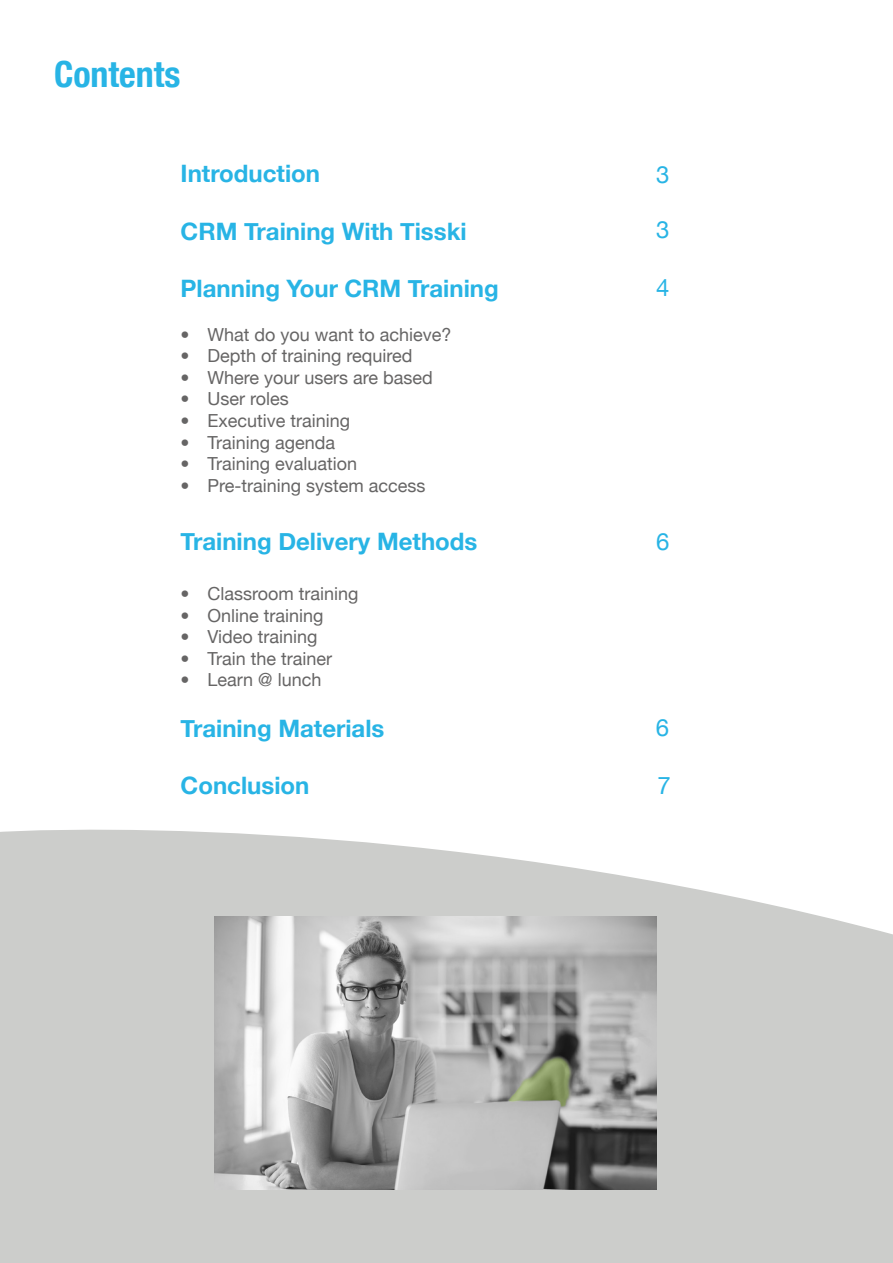
<style>
.page{position:relative;width:893px;height:1263px;background:#fff}
.page>*{position:absolute;margin:0;border:0;box-sizing:border-box;transform-origin:0 0}
.t1{font:700 condensed 36px "Helvetica Neue";color:#28b4e5}
.t2{font:700 24px "Helvetica Neue";color:#28b4e5}
.t3{font:24px "Helvetica Neue";color:#28b4e5}
.t4{font:18px "Helvetica Neue";color:#666565}
</style>
<div class="page">
<svg style="left:0;top:829px;width:893px;height:434px;background:#d1d2d0"></svg>
<img style="left:215px;top:917px;width:441px;height:273px">
<p class="t1" style="left:54px;top:44px;width:128px">Contents</p>
<p class="t2" style="left:181px;top:152px;width:141px">Introduction</p>
<p class="t2" style="left:181px;top:210px;width:288px">CRM Training With Tisski</p>
<p class="t2" style="left:181px;top:267px;width:320px">Planning Your CRM Training</p>
<p class="t4" style="left:181px;top:319px;width:273px">• What do you want to achieve?</p>
<p class="t4" style="left:181px;top:340px;width:234px">• Depth of training required</p>
<p class="t4" style="left:181px;top:362px;width:254px">• Where your users are based</p>
<p class="t4" style="left:181px;top:384px;width:110px">• User roles</p>
<p class="t4" style="left:181px;top:405px;width:171px">• Executive training</p>
<p class="t4" style="left:181px;top:427px;width:156px">• Training agenda</p>
<p class="t4" style="left:181px;top:448px;width:178px">• Training evaluation</p>
<p class="t4" style="left:181px;top:470px;width:247px">• Pre-training system access</p>
<p class="t2" style="left:181px;top:519px;width:298px">Training Delivery Methods</p>
<p class="t4" style="left:181px;top:578px;width:180px">• Classroom training</p>
<p class="t4" style="left:181px;top:600px;width:145px">• Online training</p>
<p class="t4" style="left:181px;top:621px;width:139px">• Video training</p>
<p class="t4" style="left:181px;top:643px;width:153px">• Train the trainer</p>
<p class="t4" style="left:181px;top:664px;width:142px">• Learn @ lunch</p>
<p class="t2" style="left:181px;top:706px;width:205px">Training Materials</p>
<p class="t2" style="left:181px;top:764px;width:130px">Conclusion</p>
<p class="t3" style="left:656px;top:154px;width:15px">3</p>
<p class="t3" style="left:656px;top:209px;width:15px">3</p>
<p class="t3" style="left:656px;top:267px;width:15px">4</p>
<p class="t3" style="left:656px;top:521px;width:15px">6</p>
<p class="t3" style="left:656px;top:707px;width:15px">6</p>
<p class="t3" style="left:657px;top:765px;width:15px">7</p>
</div>
